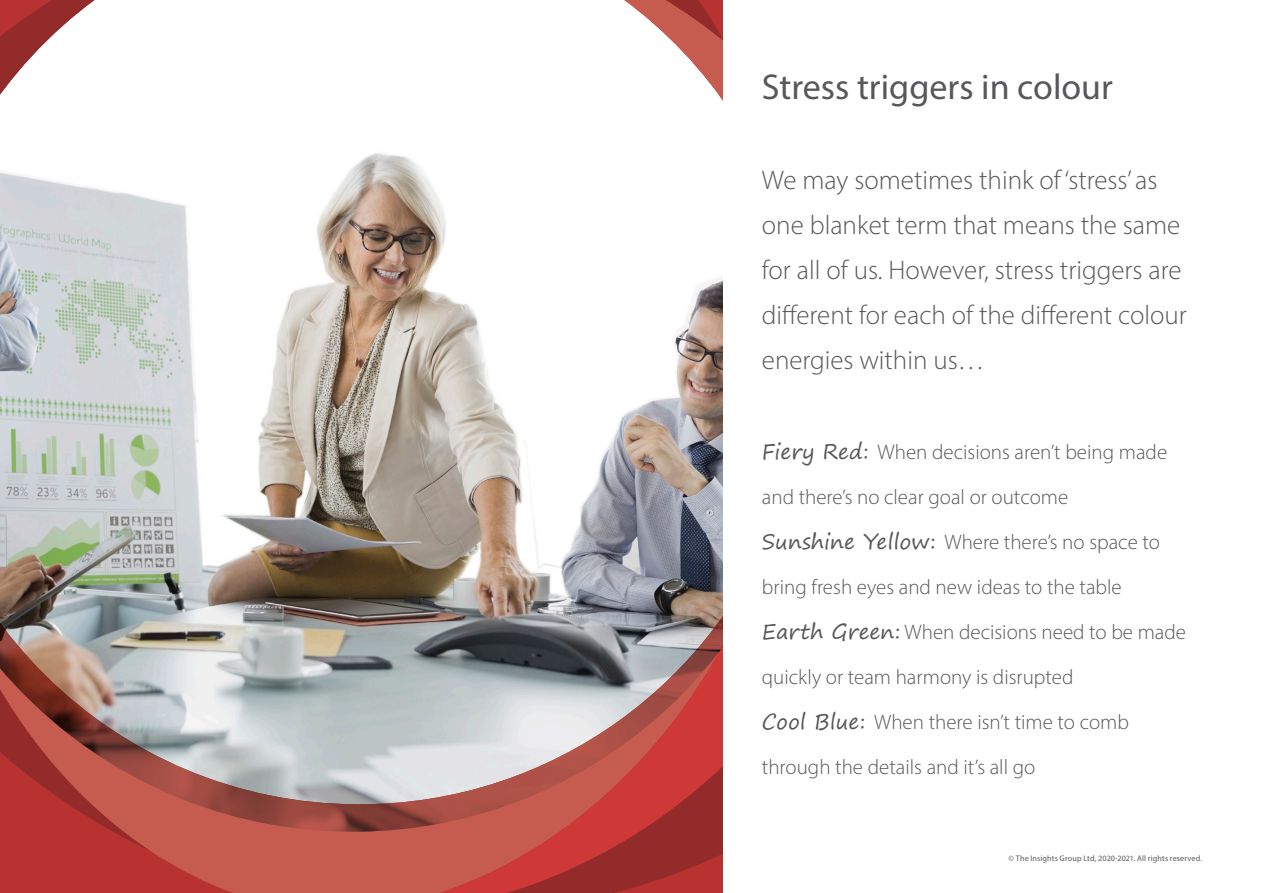
<style>
.page{position:relative;width:1263px;height:893px;background:#fff}
.page>*{position:absolute;margin:0;border:0;box-sizing:border-box;transform-origin:0 0}
.t1{font:36px "Myriad Pro";color:#57585a}
.t2{font:300 27px/45px "Myriad Pro";color:#57585a}
.t3{font:300 21px/45px "Myriad Pro";color:#57585a}
.t4{font:8.1px "Myriad Pro";letter-spacing:.015em;color:#57585a}
.s1{font-family:"Segoe Print";font-weight:400}
</style>
<div class="page">
<svg style="left:397px;top:832px;width:326px;height:61px;background:#b53f3a"></svg>
<svg style="left:0;top:832px;width:397px;height:61px;background:#bf4942"></svg>
<img style="left:0;top:0;width:723px;height:832px">
<h1 class="t1" style="left:762px;top:65px;width:352px">Stress triggers in colour</h1>
<p class="t2" style="left:762px;top:157px;width:426px">We may sometimes think of ‘stress’ as one blanket term that means the same for all of us. However, stress triggers are different for each of the different colour energies within us…</p>
<p class="t3" style="left:762px;top:429px;width:426px"><span class="s1">Fiery Red:</span> When decisions aren’t being made and there’s no clear goal or outcome<br><span class="s1">Sunshine Yellow:</span> Where there’s no space to bring fresh eyes and new ideas to the table <span class="s1">Earth Green:</span> When decisions need to be made quickly or team harmony is disrupted<br><span class="s1">Cool Blue:</span> When there isn’t time to comb through the details and it’s all go</p>
<p class="t4" style="left:1008px;top:853px;width:195px">© The Insights Group Ltd, 2020-2021. All rights reserved.</p>
</div>
